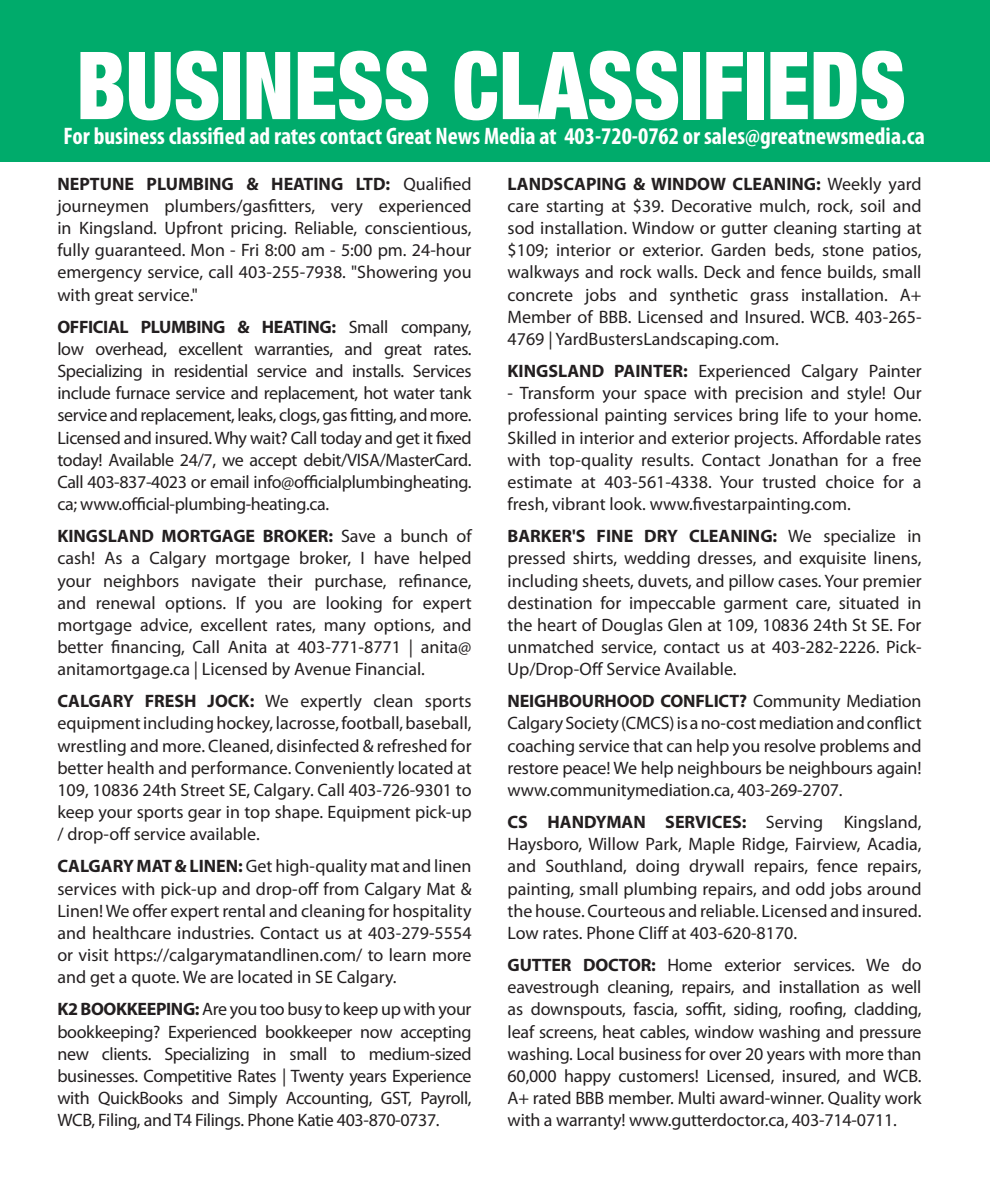
<style>
.page{position:relative;width:990px;height:1188px;background:#fff}
.page>*{position:absolute;margin:0;border:0;box-sizing:border-box;transform-origin:0 0}
.t1{font:900 condensed 94px "Helvetica Neue LT Std";color:#fff;scale:.92 1}
.t2{font:700 condensed 24px "Myriad Pro";color:#fff}
.Body_text{font:18px/22.2px "Myriad Pro";color:#231f20;text-align:justify}
.s1{font-weight:700}
</style>
<div class="page">
<div style="left:0;top:0;width:990px;height:162px;background:#00ab6b"></div>
<p class="t1" style="left:76px;top:28px;width:903px">BUSINESS CLASSIFIEDS</p>
<p class="t2" style="left:64px;top:121px;width:863px">For business classified ad rates contact Great News Media at 403-720-0762 or sales@greatnewsmedia.ca</p>
<p class="Body_text" style="left:57px;top:172px;width:416px"><span class="s1">NEPTUNE PLUMBING &amp; HEATING LTD:</span> Qualified journeymen plumbers/gasfitters, very experienced in Kingsland. Upfront pricing. Reliable, conscientious, fully guaranteed. Mon - Fri 8:00 am - 5:00 pm. 24-hour emergency service, call 403-255-7938. "Showering you with great service."</p>
<p class="Body_text" style="left:57px;top:315px;width:416px"><span class="s1">OFFICIAL PLUMBING &amp; HEATING:</span> Small company, low overhead, excellent warranties, and great rates.<br>Specializing in residential service and installs. Services include furnace service and replacement, hot water tank service and replacement, leaks, clogs, gas fitting, and more.<br>Licensed and insured. Why wait? Call today and get it fixed today! Available 24/7, we accept debit/VISA/MasterCard.<br>Call 403-837-4023 or email info@officialplumbingheating. ca; www.official-plumbing-heating.ca.</p>
<p class="Body_text" style="left:57px;top:525px;width:416px"><span class="s1">KINGSLAND MORTGAGE BROKER:</span> Save a bunch of cash! As a Calgary mortgage broker, I have helped your neighbors navigate their purchase, refinance, and renewal options. If you are looking for expert mortgage advice, excellent rates, many options, and better financing, Call Anita at 403-771-8771 | anita@ anitamortgage.ca | Licensed by Avenue Financial.</p>
<p class="Body_text" style="left:57px;top:690px;width:416px"><span class="s1">CALGARY FRESH JOCK:</span> We expertly clean sports equipment including hockey, lacrosse, football, baseball, wrestling and more. Cleaned, disinfected &amp; refreshed for better health and performance. Conveniently located at 109, 10836 24th Street SE, Calgary. Call 403-726-9301 to keep your sports gear in top shape. Equipment pick-up / drop-off service available.</p>
<p class="Body_text" style="left:57px;top:855px;width:416px"><span class="s1">CALGARY MAT &amp; LINEN:</span> Get high-quality mat and linen services with pick-up and drop-off from Calgary Mat &amp; Linen! We offer expert rental and cleaning for hospitality and healthcare industries. Contact us at 403-279-5554 or visit https://calgarymatandlinen.com/ to learn more and get a quote. We are located in SE Calgary.</p>
<p class="Body_text" style="left:57px;top:998px;width:416px"><span class="s1">K2 BOOKKEEPING:</span> Are you too busy to keep up with your bookkeeping? Experienced bookkeeper now accepting new clients. Specializing in small to medium-sized businesses. Competitive Rates | Twenty years Experience with QuickBooks and Simply Accounting, GST, Payroll, WCB, Filing, and T4 Filings. Phone Katie 403-870-0737.</p>
<p class="Body_text" style="left:508px;top:172px;width:416px"><span class="s1">LANDSCAPING &amp; WINDOW CLEANING:</span> Weekly yard care starting at $39. Decorative mulch, rock, soil and sod installation. Window or gutter cleaning starting at $109; interior or exterior. Garden beds, stone patios, walkways and rock walls. Deck and fence builds, small concrete jobs and synthetic grass installation. A+ Member of BBB. Licensed and Insured. WCB. 403-265- 4769 | YardBustersLandscaping.com.</p>
<p class="Body_text" style="left:508px;top:360px;width:415px"><span class="s1">KINGSLAND PAINTER:</span> Experienced Calgary Painter</p>
<p class="Body_text" style="left:508px;top:382px;width:416px">- Transform your space with precision and style! Our professional painting services bring life to your home.<br>Skilled in interior and exterior projects. Affordable rates with top-quality results. Contact Jonathan for a free estimate at 403-561-4338. Your trusted choice for a fresh, vibrant look. www.fivestarpainting.com.</p>
<p class="Body_text" style="left:508px;top:525px;width:416px"><span class="s1">BARKER'S FINE DRY CLEANING:</span> We specialize in pressed shirts, wedding dresses, and exquisite linens, including sheets, duvets, and pillow cases. Your premier destination for impeccable garment care, situated in the heart of Douglas Glen at 109, 10836 24th St SE. For unmatched service, contact us at 403-282-2226. Pick-Up/Drop-Off Service Available.</p>
<p class="Body_text" style="left:508px;top:690px;width:416px"><span class="s1">NEIGHBOURHOOD CONFLICT?</span> Community Mediation Calgary Society (CMCS) is a no-cost mediation and conflict coaching service that can help you resolve problems and restore peace! We help neighbours be neighbours again! www.communitymediation.ca, 403-269-2707.</p>
<p class="Body_text" style="left:508px;top:811px;width:416px"><span class="s1">CS HANDYMAN SERVICES:</span> Serving Kingsland, Haysboro, Willow Park, Maple Ridge, Fairview, Acadia, and Southland, doing drywall repairs, fence repairs, painting, small plumbing repairs, and odd jobs around the house. Courteous and reliable. Licensed and insured.<br>Low rates. Phone Cliff at 403-620-8170.</p>
<p class="Body_text" style="left:508px;top:954px;width:416px"><span class="s1">GUTTER DOCTOR:</span> Home exterior services. We do eavestrough cleaning, repairs, and installation as well as downspouts, fascia, soffit, siding, roofing, cladding, leaf screens, heat cables, window washing and pressure washing. Local business for over 20 years with more than 60,000 happy customers! Licensed, insured, and WCB.<br>A+ rated BBB member. Multi award-winner. Quality work with a warranty! www.gutterdoctor.ca, 403-714-0711.</p>
</div>
